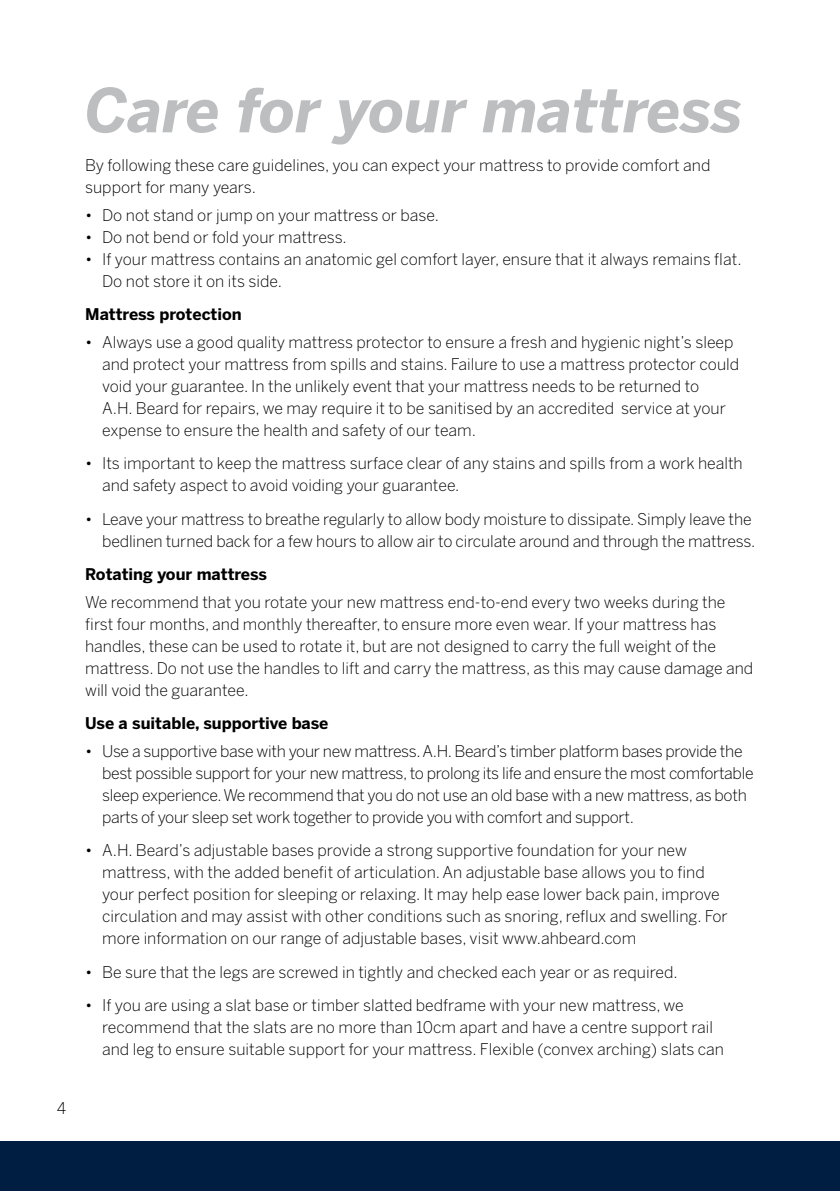
<style>
.page{position:relative;width:840px;height:1191px;background:#fff}
.page>*{position:absolute;margin:0;border:0;box-sizing:border-box;transform-origin:0 0}
.t1{font:italic 700 60px "Benton Sans";color:#bcbec0}
.t2{font:300 16px/22px "Benton Sans";color:#000}
.t3{font:300 16px/22px "Benton Sans";letter-spacing:-.02em;color:#000}
.t4{font:700 16px "Benton Sans";color:#000}
</style>
<div class="page">
<div style="left:0;top:1141px;width:839px;height:50px;background:#001e42"></div>
<p class="t2" style="left:57px;top:1097px;width:11px">4</p>
<h1 class="t1" style="left:85px;top:75px;width:659px">Care for your mattress</h1>
<p class="t2" style="left:85px;top:154px;width:626px">By following these care guidelines, you can expect your mattress to provide comfort and support for many years.</p>
<p class="t2" style="left:85px;top:204px;width:355px">• Do not stand or jump on your mattress or base.</p>
<p class="t2" style="left:85px;top:226px;width:263px">• Do not bend or fold your mattress.</p>
<p class="t2" style="left:102px;top:248px;width:640px;text-indent:-17px">• If your mattress contains an anatomic gel comfort layer, ensure that it always remains flat.<br>Do not store it on its side.</p>
<p class="t4" style="left:85px;top:305px;width:158px">Mattress protection</p>
<p class="t2" style="left:102px;top:331px;width:638px;text-indent:-17px">• Always use a good quality mattress protector to ensure a fresh and hygienic night’s sleep and protect your mattress from spills and stains. Failure to use a mattress protector could void your guarantee. In the unlikely event that your mattress needs to be returned to<br>A.H. Beard for repairs, we may require it to be sanitised by an accredited service at your expense to ensure the health and safety of our team.</p>
<p class="t2" style="left:102px;top:452px;width:641px;text-indent:-17px">• Its important to keep the mattress surface clear of any stains and spills from a work health and safety aspect to avoid voiding your guarantee.</p>
<p class="t2" style="left:85px;top:508px;width:671px;text-align:right">• Leave your mattress to breathe regularly to allow body moisture to dissipate. Simply leave the bedlinen turned back for a few hours to allow air to circulate around and through the mattress.</p>
<p class="t4" style="left:85px;top:565px;width:183px">Rotating your mattress</p>
<p class="t2" style="left:85px;top:591px;width:669px">We recommend that you rotate your new mattress end-to-end every two weeks during the first four months, and monthly thereafter, to ensure more even wear. If your mattress has handles, these can be used to rotate it, but are not designed to carry the full weight of the mattress. Do not use the handles to lift and carry the mattress, as this may cause damage and will void the guarantee.</p>
<p class="t4" style="left:85px;top:714px;width:245px">Use a suitable, supportive base</p>
<p class="t3" style="left:102px;top:740px;width:652px;text-indent:-17px">• Use a supportive base with your new mattress. A.H. Beard’s timber platform bases provide the best possible support for your new mattress, to prolong its life and ensure the most comfortable sleep experience. We recommend that you do not use an old base with a new mattress, as both parts of your sleep set work together to provide you with comfort and support.</p>
<p class="t2" style="left:102px;top:839px;width:626px;text-indent:-17px">• A.H. Beard’s adjustable bases provide a strong supportive foundation for your new mattress, with the added benefit of articulation. An adjustable base allows you to find your perfect position for sleeping or relaxing. It may help ease lower back pain, improve circulation and may assist with other conditions such as snoring, reflux and swelling. For more information on our range of adjustable bases, visit www.ahbeard.com</p>
<p class="t2" style="left:85px;top:960px;width:594px">• Be sure that the legs are screwed in tightly and checked each year or as required.</p>
<p class="t2" style="left:102px;top:994px;width:623px;text-indent:-17px">• If you are using a slat base or timber slatted bedframe with your new mattress, we recommend that the slats are no more than 10cm apart and have a centre support rail and leg to ensure suitable support for your mattress. Flexible (convex arching) slats can</p>
</div>
